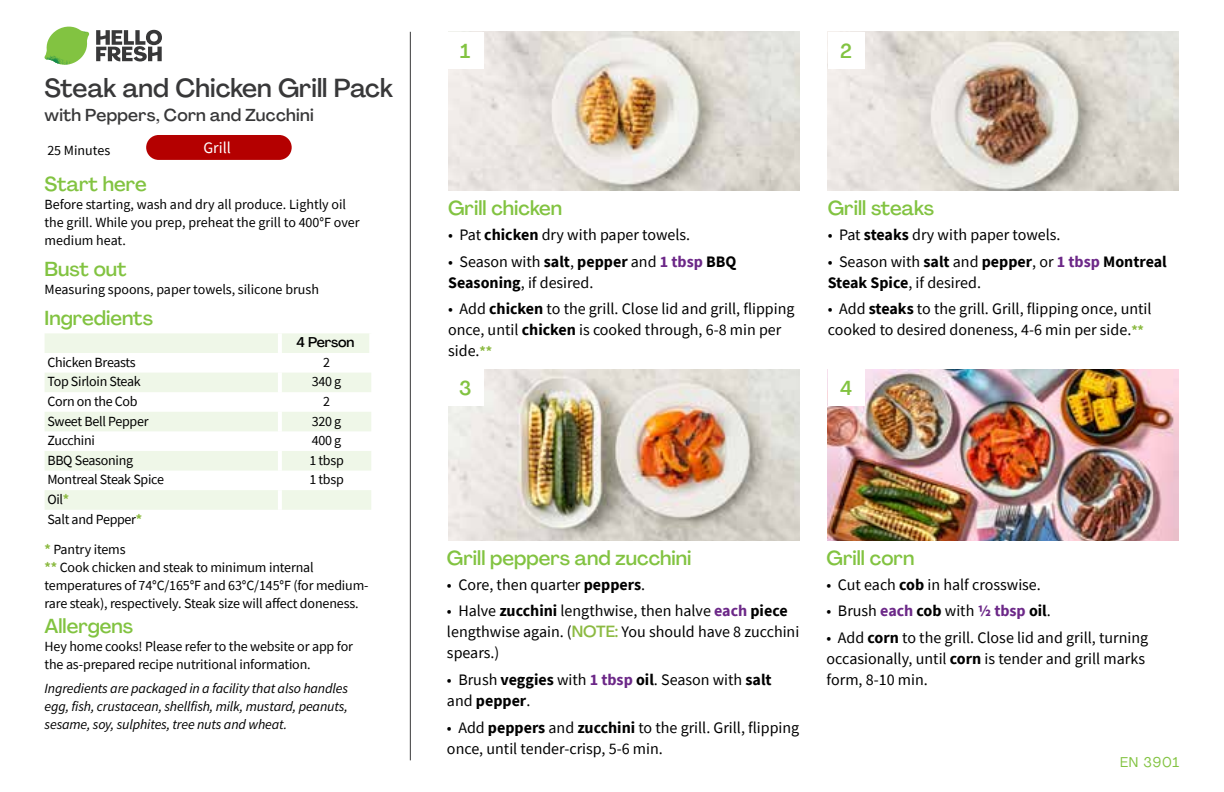
<style>
.page{position:relative;width:1224px;height:792px;background:#fff}
.page>*{position:absolute;margin:0;border:0;box-sizing:border-box;transform-origin:0 0}
.t1{font:500 25.8px "Agrandir";color:#383839}
.t2{font:500 20px "Agrandir";color:#82c341}
.t3{font:500 17px "Agrandir";letter-spacing:.015em;color:#383839}
.t4{font:16px/21px "Source Sans Pro";color:#000}
.t5{font:16px "Source Sans Pro";color:#fff}
.t6{font:14px/18px "Source Sans Pro";letter-spacing:-.01em;color:#000}
.t7{font:italic 14px/18px "Source Sans Pro";letter-spacing:-.01em;color:#000;text-align:justify}
.t8{font:500 14px "Agrandir";letter-spacing:-.01em;color:#000}
.t9{font:14px "Agrandir";letter-spacing:.05em;color:#82c341}
.s1{font-weight:700;color:#8cba42}
.s2{font-weight:700}
.s3{font-weight:700;color:#6c2888}
.s4{font-weight:700;font-size:14px;color:#8cba42}
.s5{font-family:"Agrandir";font-weight:500;color:#8cba42}
</style>
<div class="page">
<svg style="left:96px;top:29px;width:66px;height:33px"></svg>
<svg style="left:48px;top:27px;width:39px;height:25px"></svg>
<img style="left:69px;top:27px;width:20px;height:17px">
<img style="left:47px;top:41px;width:38px;height:7px">
<img style="left:44px;top:44px;width:40px;height:21px">
<img style="left:68px;top:48px;width:17px;height:17px">
<hr style="left:410px;top:32px;width:1px;height:728px;background:#383839">
<svg style="left:45px;top:333px;width:326px;height:177px;fill:#eff7e8"></svg>
<hr style="left:278px;top:333px;width:4px;height:20px;background:#fff">
<hr style="left:369px;top:333px;width:4px;height:20px;background:#fff">
<hr style="left:278px;top:353px;width:4px;height:20px;background:#fff">
<hr style="left:278px;top:373px;width:4px;height:19px;background:#fff">
<hr style="left:278px;top:392px;width:4px;height:20px;background:#fff">
<hr style="left:278px;top:412px;width:4px;height:19px;background:#fff">
<hr style="left:278px;top:431px;width:4px;height:20px;background:#fff">
<hr style="left:278px;top:451px;width:4px;height:20px;background:#fff">
<hr style="left:278px;top:471px;width:4px;height:19px;background:#fff">
<hr style="left:278px;top:490px;width:4px;height:20px;background:#fff">
<img style="left:448px;top:32px;width:351px;height:158px">
<img style="left:448px;top:370px;width:351px;height:170px">
<img style="left:828px;top:32px;width:351px;height:158px">
<img style="left:828px;top:370px;width:351px;height:170px">
<div style="left:447px;top:32px;width:37px;height:36px;background:#fff"></div>
<div style="left:447px;top:369px;width:37px;height:37px;background:#fff"></div>
<div style="left:828px;top:32px;width:36px;height:36px;background:#fff"></div>
<div style="left:828px;top:369px;width:36px;height:37px;background:#fff"></div>
<div style="left:146px;top:135px;width:146px;height:25px;background:#b40000;border-radius:12px"></div>
<h1 class="t1" style="left:45px;top:72px;width:350px">Steak and Chicken Grill Pack</h1>
<p class="t3" style="left:45px;top:105px;width:271px">with Peppers, Corn and Zucchini</p>
<p class="t6" style="left:47px;top:141px;width:64px">25 Minutes</p>
<p class="t5" style="left:203px;top:138px;width:29px">Grill</p>
<p class="t2" style="left:45px;top:172px;width:104px">Start here</p>
<p class="t6" style="left:45px;top:195px;width:317px">Before starting, wash and dry all produce. Lightly oil the grill. While you prep, preheat the grill to 400°F over medium heat.</p>
<p class="t2" style="left:45px;top:257px;width:84px">Bust out</p>
<p class="t6" style="left:45px;top:280px;width:276px">Measuring spoons, paper towels, silicone brush</p>
<p class="t2" style="left:45px;top:306px;width:110px">Ingredients</p>
<p class="t8" style="left:297px;top:334px;width:59px">4 Person</p>
<p class="t6" style="left:47px;top:353px;width:90px">Chicken Breasts</p>
<p class="t6" style="left:323px;top:353px;width:8px">2</p>
<p class="t6" style="left:47px;top:373px;width:95px">Top Sirloin Steak</p>
<p class="t6" style="left:312px;top:373px;width:31px">340 g</p>
<p class="t6" style="left:47px;top:392px;width:92px">Corn on the Cob</p>
<p class="t6" style="left:323px;top:392px;width:8px">2</p>
<p class="t6" style="left:47px;top:412px;width:103px">Sweet Bell Pepper</p>
<p class="t6" style="left:312px;top:412px;width:31px">320 g</p>
<p class="t6" style="left:47px;top:431px;width:49px">Zucchini</p>
<p class="t6" style="left:312px;top:431px;width:31px">400 g</p>
<p class="t6" style="left:47px;top:451px;width:87px">BBQ Seasoning</p>
<p class="t6" style="left:309px;top:451px;width:36px">1 tbsp</p>
<p class="t6" style="left:47px;top:471px;width:118px">Montreal Steak Spice</p>
<p class="t6" style="left:309px;top:471px;width:36px">1 tbsp</p>
<p class="t6" style="left:47px;top:489px;width:96px;line-height:19.6px">Oil<span class="s1">*<br></span>Salt and Pepper<span class="s1">*</span></p>
<p class="t6" style="left:45px;top:540px;width:325px"><span class="s1">*</span> Pantry items<br><span class="s1">**</span> Cook chicken and steak to minimum internal temperatures of 74°C/165°F and 63°C/145°F (for medium&shy;rare steak), respectively. Steak size will affect doneness.</p>
<p class="t2" style="left:45px;top:614px;width:90px">Allergens</p>
<p class="t6" style="left:45px;top:638px;width:310px">Hey home cooks! Please refer to the website or app for the as-prepared recipe nutritional information.</p>
<p class="t7" style="left:45px;top:679px;width:305px">Ingredients are packaged in a facility that also handles egg, fish, crustacean, shellfish, milk, mustard, peanuts, sesame, soy, sulphites, tree nuts and wheat.</p>
<p class="t2" style="left:460px;top:38px;width:12px">1</p>
<p class="t2" style="left:840px;top:38px;width:13px">2</p>
<p class="t2" style="left:448px;top:196px;width:116px">Grill chicken</p>
<p class="t4" style="left:448px;top:224px;width:244px">• Pat <span class="s2">chicken</span> dry with paper towels.</p>
<p class="t4" style="left:448px;top:251px;width:290px">• Season with <span class="s2">salt</span>, <span class="s2">pepper</span> and <span class="s3">1 tbsp</span> <span class="s2">BBQ<br>Seasoning</span>, if desired.</p>
<p class="t4" style="left:448px;top:298px;width:348px">• Add <span class="s2">chicken</span> to the grill. Close lid and grill, flipping once, until <span class="s2">chicken</span> is cooked through, 6-8 min per side.<span class="s4">**</span></p>
<p class="t2" style="left:459px;top:375px;width:14px">3</p>
<p class="t2" style="left:828px;top:196px;width:108px">Grill steaks</p>
<p class="t4" style="left:828px;top:224px;width:234px">• Pat <span class="s2">steaks</span> dry with paper towels.</p>
<p class="t4" style="left:828px;top:251px;width:341px">• Season with <span class="s2">salt</span> and <span class="s2">pepper</span>, or <span class="s3">1 tbsp</span> <span class="s2">Montreal<br>Steak Spice</span>, if desired.</p>
<p class="t4" style="left:828px;top:298px;width:325px">• Add <span class="s2">steaks</span> to the grill. Grill, flipping once, until cooked to desired doneness, 4-6 min per side.<span class="s4">**</span></p>
<p class="t2" style="left:840px;top:375px;width:14px">4</p>
<p class="t2" style="left:447px;top:546px;width:246px">Grill peppers and zucchini</p>
<p class="t4" style="left:447px;top:574px;width:200px">• Core, then quarter <span class="s2">peppers</span>.</p>
<p class="t4" style="left:447px;top:600px;width:354px">• Halve <span class="s2">zucchini</span> lengthwise, then halve <span class="s3">each</span> <span class="s2">piece </span>lengthwise again. (<span class="s5">NOTE:</span> You should have 8 zucchini spears.)</p>
<p class="t4" style="left:447px;top:669px;width:326px">• Brush <span class="s2">veggies</span> with <span class="s3">1 tbsp</span> <span class="s2">oil</span>. Season with <span class="s2">salt </span>and <span class="s2">pepper</span>.</p>
<p class="t4" style="left:447px;top:717px;width:354px">• Add <span class="s2">peppers</span> and <span class="s2">zucchini</span> to the grill. Grill, flipping once, until tender-crisp, 5-6 min.</p>
<p class="t2" style="left:827px;top:546px;width:89px">Grill corn</p>
<p class="t4" style="left:827px;top:574px;width:216px">• Cut each <span class="s2">cob</span> in half crosswise.</p>
<p class="t4" style="left:827px;top:600px;width:226px">• Brush <span class="s3">each</span> <span class="s2">cob</span> with <span class="s3">1/2 tbsp</span> <span class="s2">oil</span>.</p>
<p class="t4" style="left:827px;top:627px;width:323px">• Add <span class="s2">corn</span> to the grill. Close lid and grill, turning occasionally, until <span class="s2">corn</span> is tender and grill marks form, 8-10 min.</p>
<p class="t9" style="left:1120px;top:753px;width:60px">EN 3901</p>
</div>
